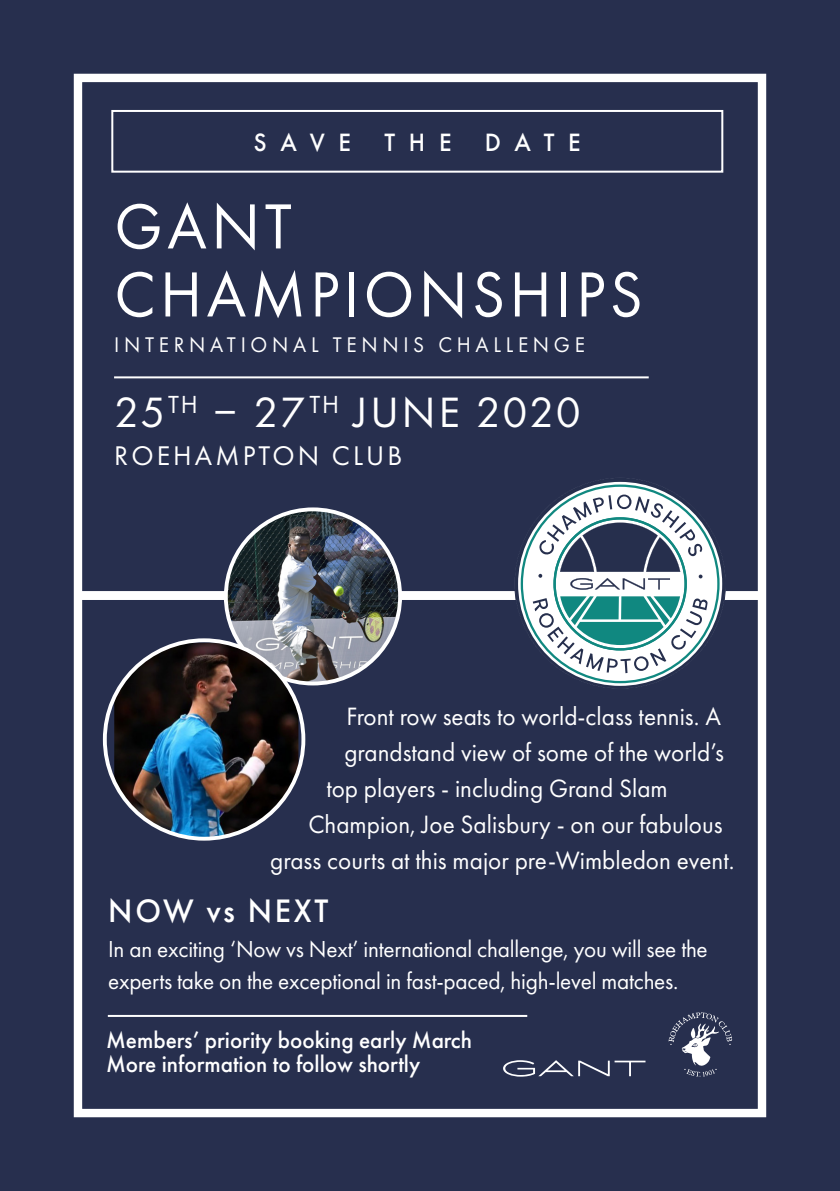
<style>
.page{position:relative;width:840px;height:1191px;background:#fff}
.page>*{position:absolute;margin:0;border:0;box-sizing:border-box;transform-origin:0 0}
.t1{font:66px/68px "Futura PT";letter-spacing:.07em;color:#fff}
.t2{font:44px "Futura PT";letter-spacing:.04em;color:#fff}
.t3{font:500 33.8px "Futura PT";letter-spacing:.085em;color:#fff}
.t4{font:28px "Futura PT";letter-spacing:.11em;color:#fff}
.t5{font:26px "Futura PT";color:#fff}
.t6{font:500 26px "Futura PT";letter-spacing:.55em;color:#fff}
.t7{font:24px/32px "Futura PT";letter-spacing:-.01em;color:#fff}
.t8{font:500 24px/24px "Futura PT";color:#fff}
.t9{font:22px "Futura PT";letter-spacing:.22em;color:#fff}
</style>
<div class="page">
<div style="left:0;top:0;width:839px;height:1191px;background:#272f4e"></div>
<div style="left:74px;top:74px;width:691px;height:1043px;border:8px solid #fff"></div>
<hr style="left:114px;top:376px;width:534px;height:2px;background:#fff">
<svg style="left:668px;top:1012px;width:63px;height:64px"></svg>
<svg style="left:503px;top:1060px;width:142px;height:16px"></svg>
<div style="left:111px;top:110px;width:612px;height:63px;border:2px solid #fff"></div>
<div style="left:77px;top:591px;width:685px;height:9px;background:#fff"></div>
<svg style="left:514px;top:479px;width:211px;height:208px"></svg>
<svg style="left:520px;top:484px;width:199px;height:199px"></svg>
<img style="left:226px;top:509px;width:174px;height:174px;border-radius:87px">
<div style="left:224px;top:507px;width:178px;height:178px;border:4px solid #fff;border-radius:50%"></div>
<img style="left:114px;top:642px;width:184px;height:196px">
<div style="left:103px;top:638px;width:202px;height:202px;border:4px solid #fff;border-radius:50%"></div>
<hr style="left:108px;top:1015px;width:419px;height:2px;background:#fff">
<p class="t6" style="left:253px;top:127px;width:99px">SAVE</p>
<p class="t6" style="left:384px;top:127px;width:69px">THE</p>
<p class="t6" style="left:484px;top:127px;width:97px">DATE</p>
<p class="t1" style="left:114px;top:192px;width:529px">GANT<br>CHAMPIONSHIPS</p>
<p class="t9" style="left:114px;top:332px;width:472px">INTERNATIONAL TENNIS CHALLENGE</p>
<p class="t2" style="left:114px;top:386px;width:468px">25<sup>TH</sup> – 27<sup>TH</sup> JUNE 2020</p>
<p class="t4" style="left:114px;top:439px;width:289px">ROEHAMPTON CLUB</p>
<p class="t5" style="left:346px;top:700px;width:376px">Front row seats to world-class tennis. A</p>
<p class="t5" style="left:344px;top:736px;width:381px">grandstand view of some of the world’s</p>
<p class="t5" style="left:326px;top:772px;width:343px">top players - including Grand Slam</p>
<p class="t5" style="left:308px;top:808px;width:415px">Champion, Joe Salisbury - on our fabulous</p>
<p class="t5" style="left:270px;top:844px;width:465px">grass courts at this major pre-Wimbledon event.</p>
<p class="t3" style="left:108px;top:890px;width:221px">NOW vs NEXT</p>
<p class="t7" style="left:108px;top:933px;width:600px">In an exciting ‘Now vs Next’ international challenge, you will see the experts take on the exceptional in fast-paced, high-level matches.</p>
<p class="t8" style="left:106px;top:1028px;width:367px">Members’ priority booking early March<br>More information to follow shortly</p>
</div>
